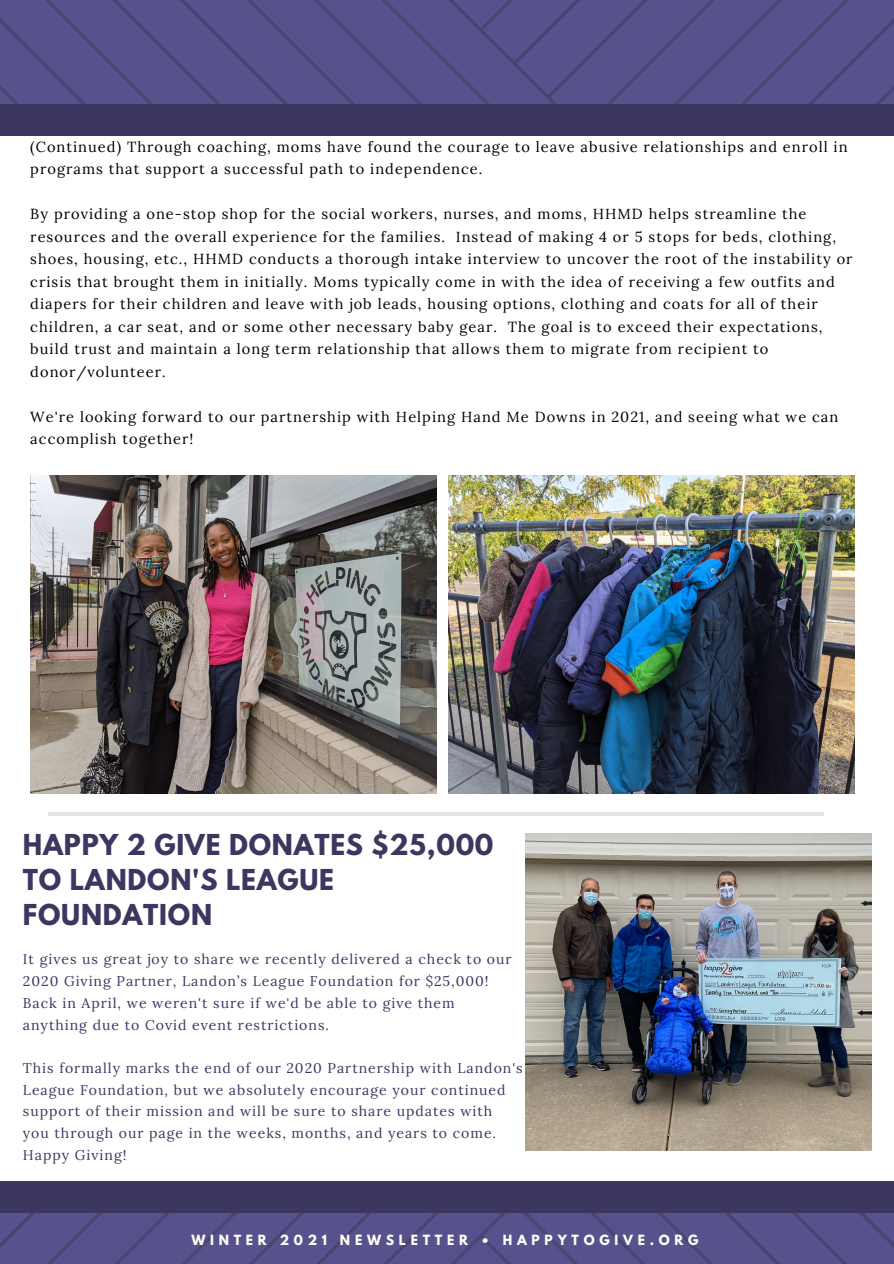
<style>
.page{position:relative;width:894px;height:1264px;background:#fff}
.page>*{position:absolute;margin:0;border:0;box-sizing:border-box;transform-origin:0 0}
.t1{font:700 25.5px/34.7px "League Spartan";letter-spacing:.03em;color:#3b3760}
.t2{font:14.55px/22.5px "Lora";letter-spacing:.07em;color:#000}
.t3{font:14.1px/21.8px "Lora";letter-spacing:.07em;color:#3b3760}
.t4{font:700 12.45px "League Spartan";letter-spacing:.38em;color:#fffef5}
</style>
<div class="page">
<img style="left:0;top:0;width:893px;height:1263px">
<div style="left:0;top:115px;width:893px;height:1085px;background:#fff"></div>
<div style="left:0;top:1180px;width:893px;height:32px;background:#3b3760"></div>
<div style="left:0;top:104px;width:893px;height:32px;background:#3b3760"></div>
<hr style="left:48px;top:812px;width:775px;height:3px;background:#3b3760">
<img style="left:525px;top:834px;width:346px;height:316px">
<img style="left:30px;top:475px;width:406px;height:318px">
<img style="left:448px;top:475px;width:406px;height:318px">
<p class="t2" style="left:30px;top:135px;width:818px">(Continued) Through coaching, moms have found the courage to leave abusive relationships and enroll in programs that support a successful path to independence.</p>
<p class="t2" style="left:30px;top:202px;width:823px">By providing a one-stop shop for the social workers, nurses, and moms, HHMD helps streamline the resources and the overall experience for the families. Instead of making 4 or 5 stops for beds, clothing, shoes, housing, etc., HHMD conducts a thorough intake interview to uncover the root of the instability or crisis that brought them in initially. Moms typically come in with the idea of receiving a few outfits and diapers for their children and leave with job leads, housing options, clothing and coats for all of their children, a car seat, and or some other necessary baby gear. The goal is to exceed their expectations, build trust and maintain a long term relationship that allows them to migrate from recipient to donor/volunteer.</p>
<p class="t2" style="left:30px;top:405px;width:809px">We're looking forward to our partnership with Helping Hand Me Downs in 2021, and seeing what we can accomplish together!</p>
<p class="t1" style="left:23px;top:831px;width:472px">HAPPY 2 GIVE DONATES $25,000<br>TO LANDON'S LEAGUE<br>FOUNDATION</p>
<p class="t3" style="left:23px;top:948px;width:490px">It gives us great joy to share we recently delivered a check to our 2020 Giving Partner, Landon’s League Foundation for $25,000!<br>Back in April, we weren't sure if we'd be able to give them anything due to Covid event restrictions.</p>
<p class="t3" style="left:23px;top:1056px;width:501px">This formally marks the end of our 2020 Partnership with Landon's League Foundation, but we absolutely encourage your continued support of their mission and will be sure to share updates with<br>you through our page in the weeks, months, and years to come.<br>Happy Giving!</p>
<p class="t4" style="left:191px;top:1233px;width:508px">WINTER 2021 NEWSLETTER • HAPPYTOGIVE.ORG</p>
</div>
